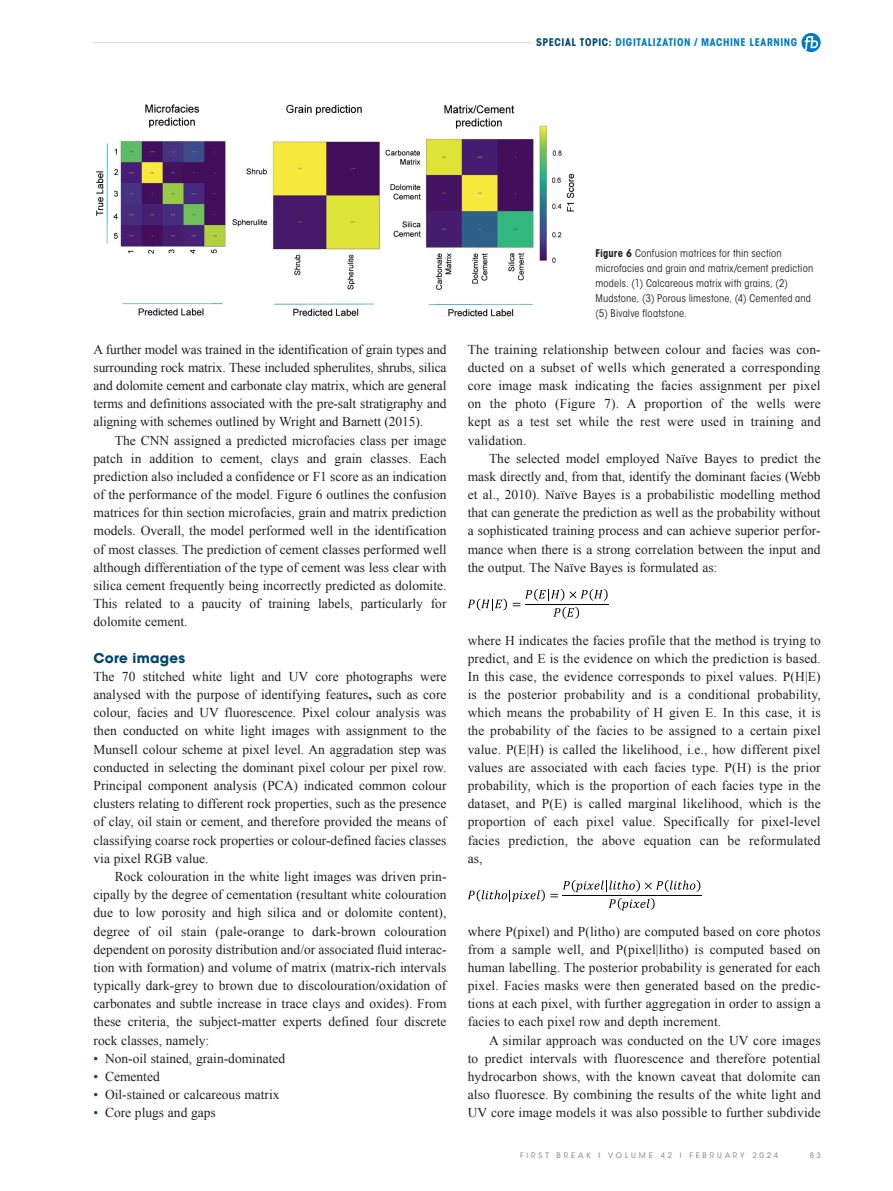
<style>
.page{position:relative;width:893px;height:1191px;background:#fff}
.page>*{position:absolute;margin:0;border:0;box-sizing:border-box;transform-origin:0 0}
._00-FB_BODY{font:13.5px/18.1px "Times New Roman";letter-spacing:.01em;color:#231f20;text-align:justify}
._00-FB_BODY_indent{font:13.5px/18.1px "Times New Roman";color:#231f20;text-align:justify}
._00-FB_BODY_list{font:13.5px "Times New Roman";color:#231f20}
._02-HEADER_2{font:700 13.5px "ITC Avant Garde Std";letter-spacing:.015em;color:#004670}
._06-CAPTION_black{font:condensed 10.5px/15px "ITC Avant Garde Std";letter-spacing:.015em;color:#231f20}
.t1{font:700 condensed 10.5px "ITC Avant Garde Std";letter-spacing:.055em;color:#007ac2}
.t2{font:7.5px "ITC Avant Garde Std";letter-spacing:.385em;color:#787a7d}
.s1{color:#004670}
.s2{font-weight:700}
.s3{color:#1c8acb}
</style>
<div class="page">
<hr style="left:94px;top:42px;width:436px;height:1px;background:#d1d2d4">
<svg style="left:801px;top:33px;width:20px;height:19px"></svg>
<svg style="left:468px;top:598px;width:39px;height:12px"></svg>
<svg style="left:513px;top:589px;width:95px;height:30px"></svg>
<hr style="left:525px;top:604px;width:84px;height:1px;background:#000">
<svg style="left:468px;top:880px;width:232px;height:30px"></svg>
<hr style="left:563px;top:895px;width:139px;height:1px;background:#000">
<img style="left:96px;top:104px;width:479px;height:213px">
<p class="t1" style="left:536px;top:36px;width:263px"><span class="s1">SPECIAL TOPIC:</span> DIGITALIZATION / MACHINE LEARNING</p>
<p class="_00-FB_BODY" style="left:94px;top:340px;width:354px">A further model was trained in the identification of grain types and surrounding rock matrix. These included spherulites, shrubs, silica and dolomite cement and carbonate clay matrix, which are general terms and definitions associated with the pre-salt stratigraphy and aligning with schemes outlined by Wright and Barnett (2015).</p>
<p class="_00-FB_BODY_indent" style="left:94px;top:431px;width:354px;text-indent:21px">The CNN assigned a predicted microfacies class per image patch in addition to cement, clays and grain classes. Each prediction also included a confidence or F1 score as an indication of the performance of the model. Figure 6 outlines the confusion matrices for thin section microfacies, grain and matrix prediction models. Overall, the model performed well in the identification of most classes. The prediction of cement classes performed well although differentiation of the type of cement was less clear with silica cement frequently being incorrectly predicted as dolomite.<br>This related to a paucity of training labels, particularly for dolomite cement.</p>
<p class="_02-HEADER_2" style="left:94px;top:649px;width:93px">Core images</p>
<p class="_00-FB_BODY" style="left:94px;top:667px;width:354px">The 70 stitched white light and UV core photographs were analysed with the purpose of identifying features<span class="s2">,</span> such as core colour, facies and UV fluorescence. Pixel colour analysis was then conducted on white light images with assignment to the Munsell colour scheme at pixel level. An aggradation step was conducted in selecting the dominant pixel colour per pixel row.<br>Principal component analysis (PCA) indicated common colour clusters relating to different rock properties, such as the presence of clay, oil stain or cement, and therefore provided the means of classifying coarse rock properties or colour-defined facies classes via pixel RGB value.</p>
<p class="_00-FB_BODY_indent" style="left:94px;top:867px;width:355px;text-indent:21px">Rock colouration in the white light images was driven prin&shy;cipally by the degree of cementation (resultant white colouration due to low porosity and high silica and or dolomite content), degree of oil stain (pale-orange to dark-brown colouration dependent on porosity distribution and/or associated fluid interac&shy;tion with formation) and volume of matrix (matrix-rich intervals typically dark-grey to brown due to discolouration/oxidation of carbonates and subtle increase in trace clays and oxides). From these criteria, the subject-matter experts defined four discrete rock classes, namely:</p>
<p class="_00-FB_BODY_list" style="left:94px;top:1049px;width:193px"><span class="s1">•</span> Non-oil stained, grain-dominated</p>
<p class="_00-FB_BODY_list" style="left:94px;top:1067px;width:68px"><span class="s1">•</span> Cemented</p>
<p class="_00-FB_BODY_list" style="left:94px;top:1085px;width:188px"><span class="s1">•</span> Oil-stained or calcareous matrix</p>
<p class="_00-FB_BODY_list" style="left:94px;top:1103px;width:124px"><span class="s1">•</span> Core plugs and gaps</p>
<p class="_06-CAPTION_black" style="left:595px;top:246px;width:219px"><span class="s2">Figure 6</span> Confusion matrices for thin section microfacies and grain and matrix/cement prediction models. (1) Calcareous matrix with grains, (2)<br>Mudstone, (3) Porous limestone, (4) Cemented and (5) Bivalve floatstone.</p>
<p class="_00-FB_BODY" style="left:468px;top:340px;width:354px">The training relationship between colour and facies was con&shy;ducted on a subset of wells which generated a corresponding core image mask indicating the facies assignment per pixel on the photo (Figure 7). A proportion of the wells were kept as a test set while the rest were used in training and validation.</p>
<p class="_00-FB_BODY_indent" style="left:468px;top:449px;width:354px;text-indent:21px">The selected model employed Naïve Bayes to predict the mask directly and, from that, identify the dominant facies (Webb et al., 2010). Naïve Bayes is a probabilistic modelling method that can generate the prediction as well as the probability without a sophisticated training process and can achieve superior perfor&shy;mance when there is a strong correlation between the input and the output. The Naïve Bayes is formulated as:</p>
<p class="_00-FB_BODY" style="left:468px;top:631px;width:355px">where H indicates the facies profile that the method is trying to predict, and E is the evidence on which the prediction is based.<br>In this case, the evidence corresponds to pixel values. P(H|E) is the posterior probability and is a conditional probability, which means the probability of H given E. In this case, it is the probability of the facies to be assigned to a certain pixel value. P(E|H) is called the likelihood, i.e., how different pixel values are associated with each facies type. P(H) is the prior probability, which is the proportion of each facies type in the dataset, and P(E) is called marginal likelihood, which is the proportion of each pixel value. Specifically for pixel-level facies prediction, the above equation can be reformulated as,</p>
<p class="_00-FB_BODY" style="left:468px;top:921px;width:354px">where P(pixel) and P(litho) are computed based on core photos from a sample well, and P(pixel|litho) is computed based on human labelling. The posterior probability is generated for each pixel. Facies masks were then generated based on the predic&shy;tions at each pixel, with further aggregation in order to assign a facies to each pixel row and depth increment.</p>
<p class="_00-FB_BODY_indent" style="left:468px;top:1030px;width:355px;text-indent:21px">A similar approach was conducted on the UV core images to predict intervals with fluorescence and therefore potential hydrocarbon shows, with the known caveat that dolomite can also fluoresce. By combining the results of the white light and UV core image models it was also possible to further subdivide</p>
<p class="t2" style="left:520px;top:1151px;width:260px">FIRST BREAK <span class="s3">I</span> VOLUME 42 I FEBRUARY 2024</p>
<p class="t2" style="left:810px;top:1151px;width:12px">8 3</p>
</div>
